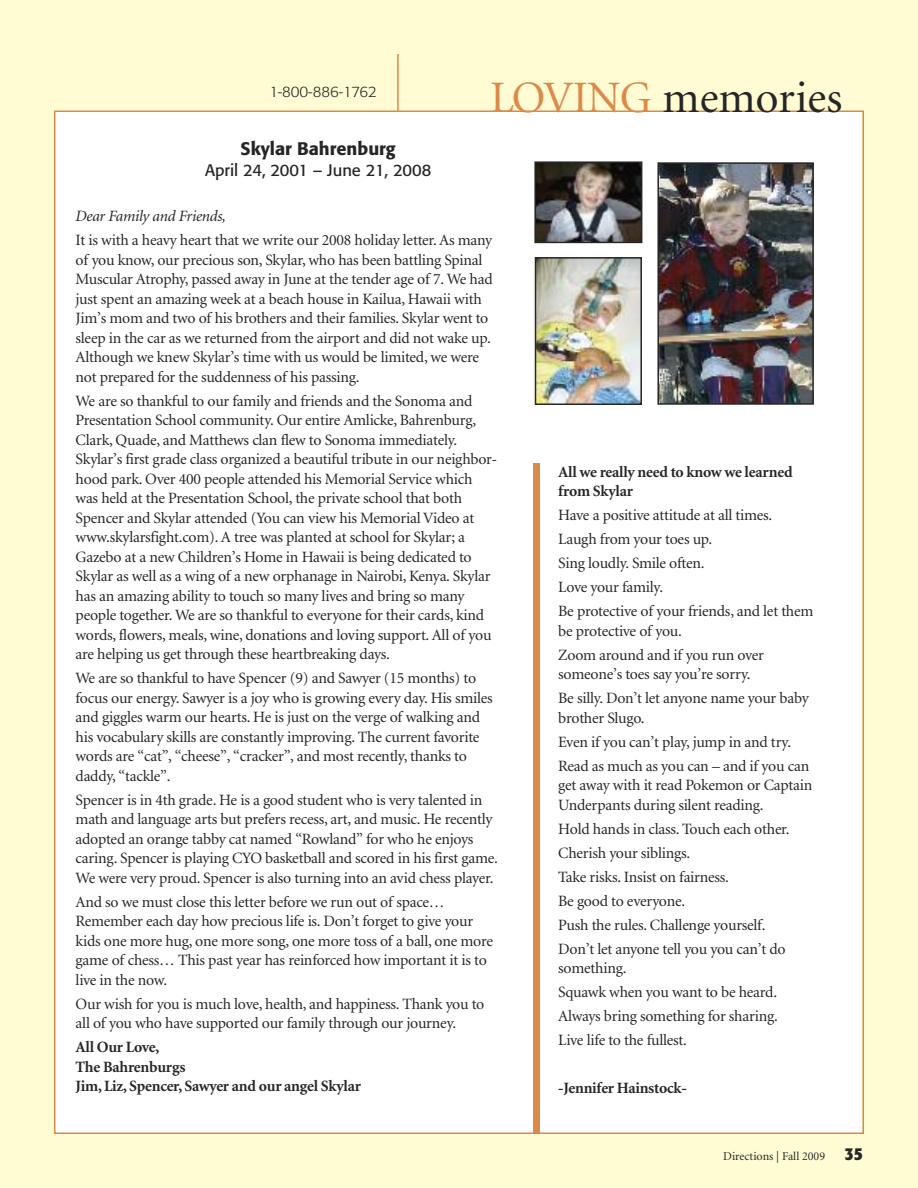
<style>
.page{position:relative;width:918px;height:1188px;background:#fffcd4}
.page>*{position:absolute;margin:0;border:0;box-sizing:border-box;transform-origin:0 0}
.t1{font:45px "Minion";letter-spacing:-.005em;color:#272627}
.t2{font:500 18px "Formata";color:#272627}
.t3{font:16.5px "Formata";color:#272627}
.t4{font:15.75px/19.5px "Minion";letter-spacing:-.015em;color:#272627}
.t5{font:700 15.75px/19.5px "Minion";letter-spacing:-.015em;color:#272627}
.t6{font:italic 15.75px "Minion";letter-spacing:-.015em;color:#272627}
.t7{font:300 15px "Formata";color:#272627}
.t8{font:12px "Minion";color:#272627}
.s1{color:#dc8a49}
.s2{font-family:"Formata";font-weight:700;font-stretch:condensed;font-size:18px}
</style>
<div class="page">
<div style="left:56px;top:112px;width:806px;height:1020px;background:#fff"></div>
<hr style="left:397px;top:54px;width:2px;height:57px;background:#dc8a49">
<div style="left:534px;top:463px;width:6px;height:671px;background:#dc8a49"></div>
<img style="left:537px;top:164px;width:102px;height:76px">
<div style="left:534px;top:161px;width:108px;height:82px;border:2px solid #272627"></div>
<img style="left:660px;top:165px;width:151px;height:237px">
<div style="left:657px;top:162px;width:157px;height:243px;border:2px solid #272627"></div>
<img style="left:538px;top:260px;width:101px;height:142px">
<div style="left:535px;top:257px;width:107px;height:148px;border:2px solid #272627"></div>
<p class="t7" style="left:270px;top:86px;width:109px">1-800-886-1762</p>
<p class="t2" style="left:241px;top:141px;width:157px">Skylar Bahrenburg</p>
<p class="t3" style="left:205px;top:163px;width:228px">April 24, 2001 – June 21, 2008</p>
<h1 class="t1" style="left:490px;top:80px;width:354px"><span class="s1">LOVING</span> memories</h1>
<p class="t6" style="left:76px;top:210px;width:152px">Dear Family and Friends,</p>
<p class="t4" style="left:76px;top:232px;width:419px">It is with a heavy heart that we write our 2008 holiday letter. As many of you know, our precious son, Skylar, who has been battling Spinal Muscular Atrophy, passed away in June at the tender age of 7. We had just spent an amazing week at a beach house in Kailua, Hawaii with Jim’s mom and two of his brothers and their families. Skylar went to sleep in the car as we returned from the airport and did not wake up.<br>Although we knew Skylar’s time with us would be limited, we were not prepared for the suddenness of his passing.</p>
<p class="t4" style="left:76px;top:392px;width:423px">We are so thankful to our family and friends and the Sonoma and Presentation School community. Our entire Amlicke, Bahrenburg, Clark, Quade, and Matthews clan flew to Sonoma immediately.<br>Skylar’s first grade class organized a beautiful tribute in our neighbor&shy;hood park. Over 400 people attended his Memorial Service which was held at the Presentation School, the private school that both Spencer and Skylar attended (You can view his Memorial Video at www.skylarsfight.com). A tree was planted at school for Skylar; a Gazebo at a new Children’s Home in Hawaii is being dedicated to Skylar as well as a wing of a new orphanage in Nairobi, Kenya. Skylar has an amazing ability to touch so many lives and bring so many people together. We are so thankful to everyone for their cards, kind words, flowers, meals, wine, donations and loving support. All of you are helping us get through these heartbreaking days.</p>
<p class="t4" style="left:76px;top:670px;width:419px">We are so thankful to have Spencer (9) and Sawyer (15 months) to focus our energy. Sawyer is a joy who is growing every day. His smiles and giggles warm our hearts. He is just on the verge of walking and his vocabulary skills are constantly improving. The current favorite words are “cat”, “cheese”, “cracker”, and most recently, thanks to daddy, “tackle”.</p>
<p class="t4" style="left:76px;top:791px;width:424px">Spencer is in 4th grade. He is a good student who is very talented in math and language arts but prefers recess, art, and music. He recently adopted an orange tabby cat named “Rowland” for who he enjoys caring. Spencer is playing CYO basketball and scored in his first game.<br>We were very proud. Spencer is also turning into an avid chess player.</p>
<p class="t4" style="left:76px;top:893px;width:419px">And so we must close this letter before we run out of space… Remember each day how precious life is. Don’t forget to give your kids one more hug, one more song, one more toss of a ball, one more game of chess… This past year has reinforced how important it is to live in the now.</p>
<p class="t4" style="left:76px;top:995px;width:410px">Our wish for you is much love, health, and happiness. Thank you to all of you who have supported our family through our journey.</p>
<p class="t5" style="left:76px;top:1039px;width:287px">All Our Love,<br>The Bahrenburgs<br>Jim, Liz, Spencer, Sawyer and our angel Skylar</p>
<p class="t5" style="left:558px;top:463px;width:236px">All we really need to know we learned from Skylar</p>
<p class="t4" style="left:558px;top:505px;width:257px;line-height:24px">Have a positive attitude at all times.<br>Laugh from your toes up.<br>Sing loudly. Smile often.<br>Love your family.<br>Be protective of your friends, and let them</p>
<p class="t4" style="left:558px;top:620px;width:207px;line-height:24px">be protective of you.<br>Zoom around and if you run over</p>
<p class="t4" style="left:558px;top:664px;width:252px;line-height:24px">someone’s toes say you’re sorry.<br>Be silly. Don’t let anyone name your baby</p>
<p class="t4" style="left:558px;top:707px;width:252px;line-height:24px">brother Slugo.<br>Even if you can’t play, jump in and try.<br>Read as much as you can – and if you can</p>
<p class="t4" style="left:558px;top:777px;width:256px">get away with it read Pokemon or Captain<br>Underpants during silent reading.</p>
<p class="t4" style="left:558px;top:818px;width:233px;line-height:24px">Hold hands in class. Touch each other.<br>Cherish your siblings.<br>Take risks. Insist on fairness.<br>Be good to everyone.<br>Push the rules. Challenge yourself.<br>Don’t let anyone tell you you can’t do</p>
<p class="t4" style="left:558px;top:958px;width:221px;line-height:24px">something.<br>Squawk when you want to be heard.<br>Always bring something for sharing.<br>Live life to the fullest.</p>
<p class="t5" style="left:558px;top:1080px;width:130px">-Jennifer Hainstock-</p>
<p class="t8" style="left:723px;top:1151px;width:141px">Directions | Fall 2009 <span class="s2">35</span></p>
</div>
